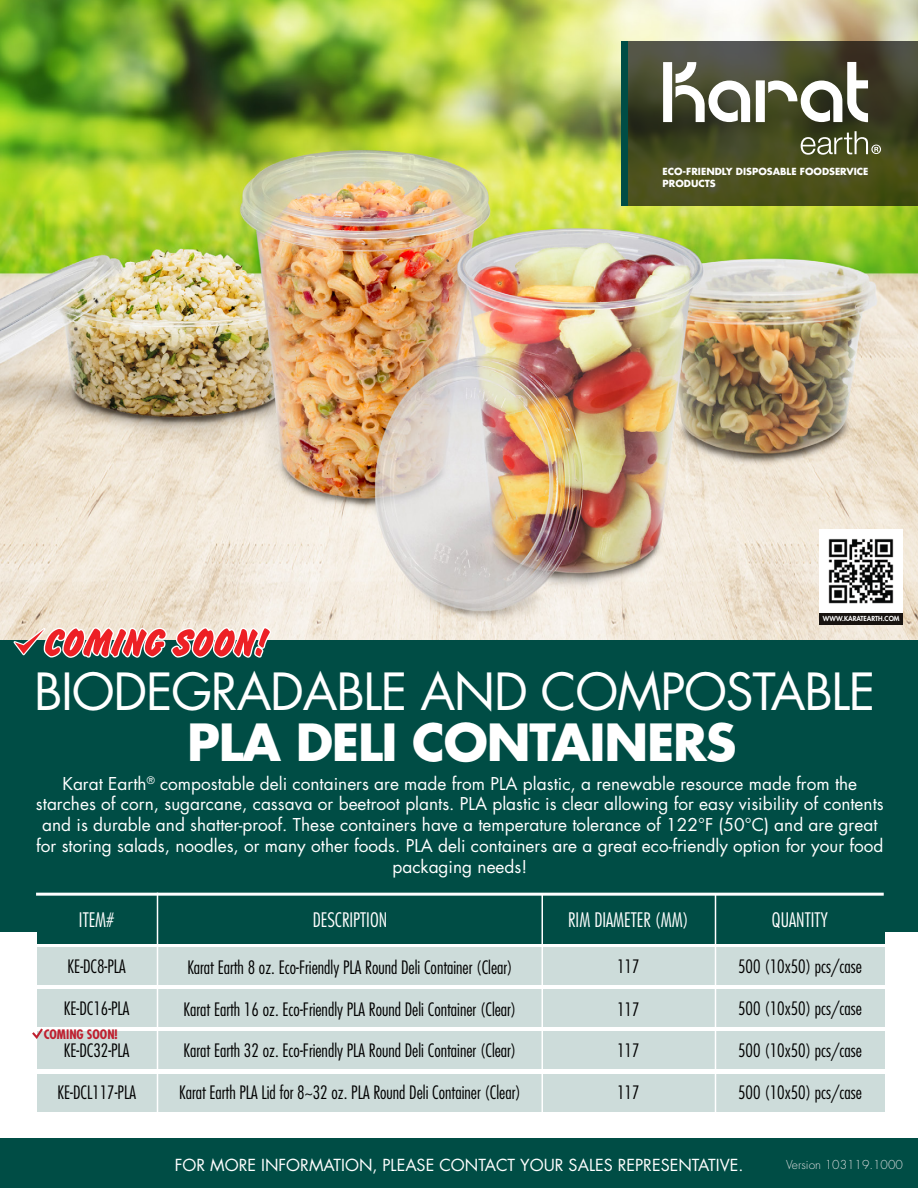
<style>
.page{position:relative;width:918px;height:1188px;background:#fff}
.page>*{position:absolute;margin:0;border:0;box-sizing:border-box;transform-origin:0 0}
.t1{font:49.8px "Futura Std";letter-spacing:-.025em;color:#fff}
.t2{font:700 49.8px "Futura Std";letter-spacing:-.025em;color:#fff}
.t3{font:300 condensed 19.5px "Futura Std";color:#fff}
.t4{font:300 condensed 18px "Futura Std";color:#010101}
.t5{font:17.25px/20.7px "Futura Std";color:#fff;text-align:center}
.t6{font:16.2px "Futura Std";color:#fff}
.t7{font:700 condensed 12.75px "Futura Std";color:#bf202f}
.t8{font:300 12px "Futura Std";color:#dcddde}
.t9{font:700 9.6px/12.5px "Futura Std";color:#fff}
.t10{font:800 6.75px "Futura Std";color:#fff}
</style>
<div class="page">
<img style="left:0;top:0;width:918px;height:641px">
<div style="left:0;top:641px;width:918px;height:291px;background:#004d45"></div>
<div style="left:37px;top:898px;width:848px;height:46px;background:#004d45"></div>
<div style="left:37px;top:947px;width:848px;height:38px;background:#cddcda"></div>
<div style="left:37px;top:989px;width:848px;height:38px;background:#cddcda"></div>
<div style="left:37px;top:1031px;width:848px;height:38px;background:#cddcda"></div>
<div style="left:37px;top:1074px;width:848px;height:37px;background:#cddcda"></div>
<div style="left:0;top:1138px;width:918px;height:50px;background:#004d45"></div>
<hr style="left:36px;top:893px;width:848px;height:3px;background:#fff">
<hr style="left:157px;top:893px;width:1px;height:223px;background:#fff">
<hr style="left:542px;top:893px;width:1px;height:225px;background:#fff">
<hr style="left:715px;top:893px;width:1px;height:225px;background:#fff">
<svg style="left:32px;top:1028px;width:11px;height:11px"></svg>
<svg style="left:628px;top:41px;width:290px;height:165px"></svg>
<div style="left:621px;top:41px;width:7px;height:165px;background:#004d45"></div>
<svg style="left:663px;top:62px;width:87px;height:60px"></svg>
<svg style="left:756px;top:62px;width:112px;height:60px"></svg>
<svg style="left:801px;top:131px;width:80px;height:24px"></svg>
<div style="left:820px;top:612px;width:83px;height:13px;background:#181310"></div>
<img style="left:820px;top:529px;width:83px;height:83px">
<svg style="left:13px;top:627px;width:258px;height:31px"></svg>
<p class="t9" style="left:663px;top:165px;width:208px">ECO-FRIENDLY DISPOSABLE FOODSERVICE<br>PRODUCTS</p>
<p class="t10" style="left:823px;top:615px;width:78px">WWW.KARATEARTH.COM</p>
<h1 class="t1" style="left:34px;top:660px;width:843px">BIODEGRADABLE AND COMPOSTABLE</h1>
<h1 class="t2" style="left:187px;top:709px;width:551px">PLA DELI CONTAINERS</h1>
<p class="t5" style="left:36px;top:773px;width:849px">Karat Earth<sup>®</sup> compostable deli containers are made from PLA plastic, a renewable resource made from the starches of corn, sugarcane, cassava or beetroot plants. PLA plastic is clear allowing for easy visibility of contents and is durable and shatter-proof. These containers have a temperature tolerance of 122°F (50°C) and are great for storing salads, noodles, or many other foods. PLA deli containers are a great eco-friendly option for your food packaging needs!</p>
<p class="t3" style="left:79px;top:909px;width:37px">ITEM#</p>
<p class="t3" style="left:313px;top:909px;width:76px">DESCRIPTION</p>
<p class="t3" style="left:568px;top:909px;width:122px">RIM DIAMETER (MM)</p>
<p class="t4" style="left:68px;top:956px;width:60px">KE-DC8-PLA</p>
<p class="t4" style="left:187px;top:957px;width:327px">Karat Earth 8 oz. Eco-Friendly PLA Round Deli Container (Clear)</p>
<p class="t4" style="left:64px;top:998px;width:67px">KE-DC16-PLA</p>
<p class="t4" style="left:64px;top:1040px;width:67px">KE-DC32-PLA</p>
<p class="t4" style="left:57px;top:1082px;width:80px">KE-DCL117-PLA</p>
<p class="t7" style="left:44px;top:1026px;width:76px">COMING SOON!</p>
<p class="t4" style="left:184px;top:998px;width:334px">Karat Earth 16 oz. Eco-Friendly PLA Round Deli Container (Clear)</p>
<p class="t4" style="left:184px;top:1040px;width:334px">Karat Earth 32 oz. Eco-Friendly PLA Round Deli Container (Clear)</p>
<p class="t4" style="left:179px;top:1082px;width:343px">Karat Earth PLA Lid for 8~32 oz. PLA Round Deli Container (Clear)</p>
<p class="t4" style="left:617px;top:956px;width:24px">117</p>
<p class="t4" style="left:617px;top:998px;width:24px">117</p>
<p class="t4" style="left:617px;top:1040px;width:24px">117</p>
<p class="t4" style="left:617px;top:1082px;width:24px">117</p>
<p class="t3" style="left:772px;top:909px;width:58px">QUANTITY</p>
<p class="t4" style="left:738px;top:956px;width:125px">500 (10x50) pcs/case</p>
<p class="t4" style="left:738px;top:998px;width:125px">500 (10x50) pcs/case</p>
<p class="t4" style="left:738px;top:1039px;width:125px">500 (10x50) pcs/case</p>
<p class="t4" style="left:738px;top:1082px;width:125px">500 (10x50) pcs/case</p>
<p class="t6" style="left:175px;top:1154px;width:570px">FOR MORE INFORMATION, PLEASE CONTACT YOUR SALES REPRESENTATIVE.</p>
<p class="t8" style="left:786px;top:1158px;width:118px">Version 103119.1000</p>
</div>
